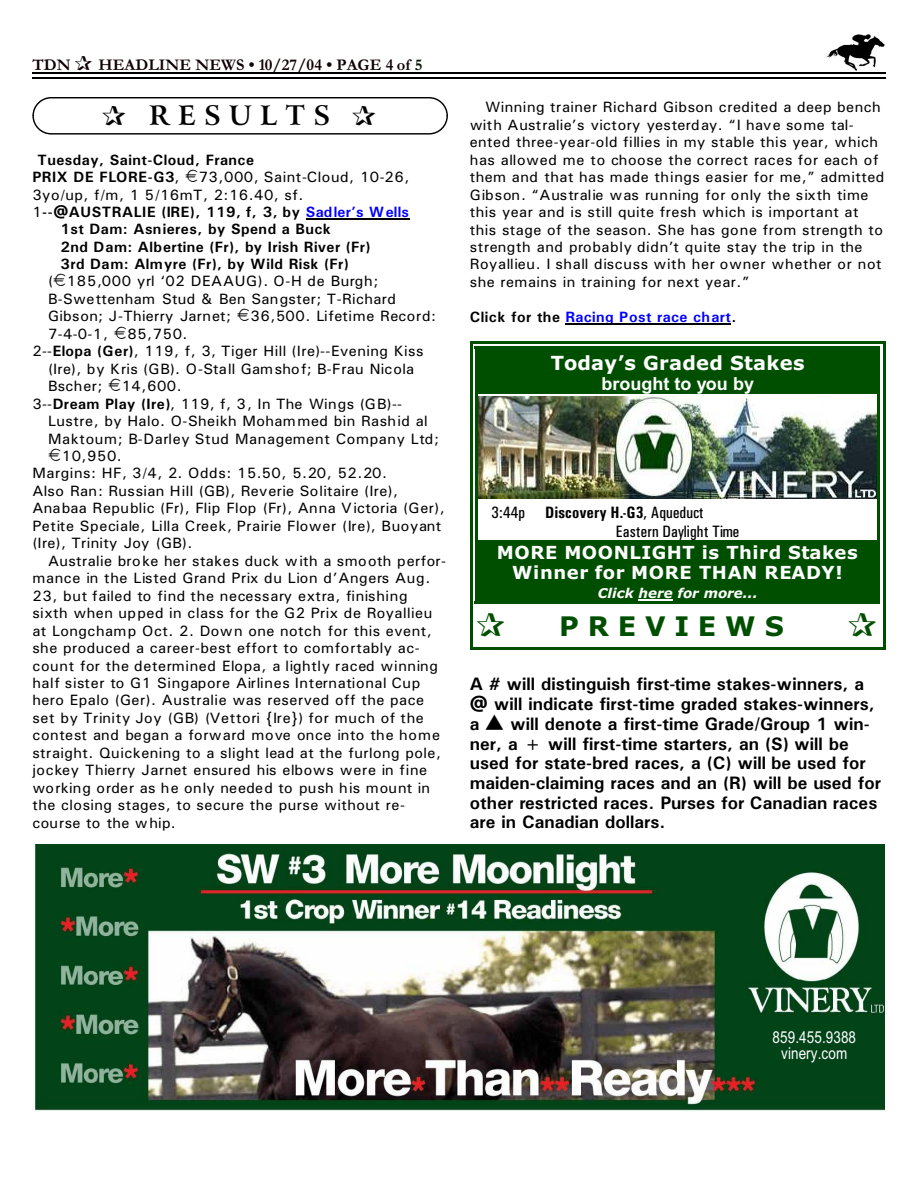
<style>
.page{position:relative;width:918px;height:1188px;background:#fff}
.page>*{position:absolute;margin:0;border:0;box-sizing:border-box;transform-origin:0 0}
.t1{font:700 27px "Verdana";letter-spacing:.325em;color:#004f00}
.t2{font:700 27px "Arrus BT";letter-spacing:.295em;color:#000}
.t3{font:700 19.5px "Verdana";letter-spacing:.015em;color:#fff}
.t4{font:700 18px/19.6px "Univers";color:#000}
.t5{font:700 18px/20.5px "Verdana";letter-spacing:.03em;color:#fff;text-align:center}
.t6{font:700 18px "Arial";color:#fff}
.t7{font:16.5px/18.8px "Univers Condensed";letter-spacing:.005em;color:#000}
.t8{font:700 16.5px "Garamond";letter-spacing:.005em;color:#0f0000}
.t9{font:16.5px/15.5px "Arial Narrow";letter-spacing:.005em;color:#fff;text-align:center}
.t10{font:15px/17.4px "Univers";letter-spacing:.03em;color:#000}
.t11{font:700 15px/17.4px "Univers";letter-spacing:.03em;color:#000}
.t12{font:15px "Univers";letter-spacing:.01em;color:#000}
.t13{font:15px "Univers";letter-spacing:.06em;color:#000}
.t14{font:700 15px "Univers";letter-spacing:.025em;color:#00f}
.t15{font:italic 700 13.5px "Verdana";color:#fff}
.s1{color:#001400}
.s2{font-weight:400}
.s3{color:#00f}
.s4{font-weight:700}
.s5{color:#000}
</style>
<div class="page">
<img style="left:826px;top:34px;width:59px;height:36px">
<hr style="left:32px;top:72px;width:853px;height:1px;background:#000">
<hr style="left:32px;top:77px;width:853px;height:2px;background:#000">
<img style="left:32px;top:844px;width:852px;height:267px">
<div style="left:32px;top:97px;width:416px;height:38px;border:1px solid #000;border-radius:18px"></div>
<img style="left:478px;top:397px;width:399px;height:102px">
<div style="left:478px;top:349px;width:399px;height:45px;background:#004f00"></div>
<div style="left:478px;top:540px;width:399px;height:60px;background:#004f00"></div>
<hr style="left:475px;top:346px;width:3px;height:257px;background:#004f00">
<hr style="left:878px;top:346px;width:2px;height:257px;background:#004f00">
<hr style="left:475px;top:346px;width:405px;height:3px;background:#004f00">
<hr style="left:475px;top:601px;width:405px;height:2px;background:#004f00">
<hr style="left:470px;top:341px;width:3px;height:309px;background:#004f00">
<hr style="left:883px;top:341px;width:2px;height:309px;background:#004f00">
<hr style="left:470px;top:341px;width:415px;height:3px;background:#004f00">
<hr style="left:470px;top:647px;width:415px;height:3px;background:#004f00">
<hr style="left:306px;top:219px;width:104px;height:1px;background:#000">
<hr style="left:565px;top:323px;width:166px;height:1px;background:#000">
<p class="t8" style="left:32px;top:59px;width:40px">TDN</p>
<p class="t8" style="left:98px;top:59px;width:325px">HEADLINE NEWS • 10/27/04 • PAGE 4 of <span class="s1">5</span></p>
<h1 class="t2" style="left:149px;top:105px;width:183px">RESULTS</h1>
<p class="t11" style="left:32px;top:152px;width:223px;text-indent:5px">Tuesday, Saint-Cloud, France<br>PRIX DE FLORE-G3<span class="s2">,</span></p>
<p class="t10" style="left:199px;top:170px;width:212px">73,000, Saint-Cloud, 10-26,</p>
<p class="t10" style="left:32px;top:187px;width:273px">3yo/up, f/m, 1 5/16mT, 2:16.40, sf.</p>
<p class="t11" style="left:32px;top:205px;width:378px"><span class="s2">1</span>--@AUSTRALIE (IRE), 119, f, 3, by <span class="s3">Sadler’s Wells</span></p>
<p class="t11" style="left:61px;top:222px;width:272px">1st Dam: Asnieres, by Spend a Buck</p>
<p class="t11" style="left:61px;top:239px;width:311px">2nd Dam: Albertine (Fr), by Irish River (Fr)</p>
<p class="t11" style="left:61px;top:256px;width:290px">3rd Dam: Almyre (Fr), by Wild Risk (Fr)</p>
<p class="t10" style="left:48px;top:274px;width:349px">( 185,000 yrl ‘02 DEAAUG). O-H de Burgh;<br>B-Swettenham Stud &amp; Ben Sangster; T-Richard<br>Gibson; J-Thierry Jarnet;</p>
<p class="t10" style="left:251px;top:309px;width:187px">36,500. Lifetime Record:</p>
<p class="t10" style="left:48px;top:326px;width:62px">7-4-0-1,</p>
<p class="t10" style="left:127px;top:326px;width:62px">85,750.</p>
<p class="t10" style="left:32px;top:344px;width:393px">2--<span class="s4">Elopa (Ger)</span>, 119, f, 3, Tiger Hill (Ire)--Evening Kiss</p>
<p class="t12" style="left:48px;top:363px;width:368px">(Ire), by Kris (GB). O-Stall Gamshof; B-Frau Nicola</p>
<p class="t10" style="left:48px;top:379px;width:56px">Bscher;</p>
<p class="t10" style="left:122px;top:379px;width:62px">14,600.</p>
<p class="t10" style="left:32px;top:396px;width:371px">3--<span class="s4">Dream Play (Ire)</span>, 119, f, 3, In The Wings (GB)--</p>
<p class="t10" style="left:48px;top:414px;width:381px">Lustre, by Halo. O-Sheikh Mohammed bin Rashid al</p>
<p class="t10" style="left:48px;top:431px;width:393px">Maktoum; B-Darley Stud Management Company Ltd;</p>
<p class="t10" style="left:62px;top:448px;width:62px">10,950.</p>
<p class="t10" style="left:32px;top:466px;width:356px">Margins: HF, 3/4, 2. Odds: 15.50, 5.20, 52.20.</p>
<p class="t10" style="left:32px;top:483px;width:367px">Also Ran: Russian Hill (GB), Reverie Solitaire (Ire),</p>
<p class="t10" style="left:32px;top:501px;width:414px">Anabaa Republic (Fr), Flip Flop (Fr), Anna Victoria (Ger),</p>
<p class="t10" style="left:32px;top:518px;width:411px">Petite Speciale, Lilla Creek, Prairie Flower (Ire), Buoyant</p>
<p class="t10" style="left:32px;top:536px;width:162px">(Ire), Trinity Joy (GB).</p>
<p class="t10" style="left:48px;top:553px;width:400px">Australie broke her stakes duck with a smooth perfor-</p>
<p class="t10" style="left:32px;top:571px;width:399px">mance in the Listed Grand Prix du Lion d’Angers Aug.</p>
<p class="t10" style="left:32px;top:588px;width:377px">23, but failed to find the necessary extra, finishing</p>
<p class="t10" style="left:32px;top:606px;width:401px">sixth when upped in class for the G2 Prix de Royallieu</p>
<p class="t10" style="left:32px;top:623px;width:401px">at Longchamp Oct. 2. Down one notch for this event,</p>
<p class="t10" style="left:32px;top:641px;width:389px">she produced a career-best effort to comfortably ac-</p>
<p class="t10" style="left:32px;top:658px;width:407px">count for the determined Elopa, a lightly raced winning</p>
<p class="t10" style="left:32px;top:675px;width:390px">half sister to G1 Singapore Airlines International Cup</p>
<p class="t10" style="left:32px;top:693px;width:393px">hero Epalo (Ger). Australie was reserved off the pace</p>
<p class="t10" style="left:32px;top:710px;width:393px">set by Trinity Joy (GB) (Vettori {Ire}) for much of the</p>
<p class="t13" style="left:32px;top:730px;width:409px">contest and began a forward move once into the home</p>
<p class="t10" style="left:32px;top:745px;width:410px">straight. Quickening to a slight lead at the furlong pole,</p>
<p class="t10" style="left:32px;top:763px;width:396px">jockey Thierry Jarnet ensured his elbows were in fine</p>
<p class="t12" style="left:32px;top:782px;width:399px">working order as he only needed to push his mount in</p>
<p class="t10" style="left:32px;top:798px;width:374px">the closing stages, to secure the purse without re-</p>
<p class="t10" style="left:32px;top:815px;width:145px">course to the whip.</p>
<p class="t10" style="left:470px;top:100px;width:416px;text-indent:16px">Winning trainer Richard Gibson credited a deep bench with Australie’s victory yesterday. “I have some tal&shy;ented three-year-old fillies in my stable this year, which has allowed me to choose the correct races for each of them and that has made things easier for me,” admitted Gibson. “Australie was running for only the sixth time this year and is still quite fresh which is important at this stage of the season. She has gone from strength to strength and probably didn’t quite stay the trip in the Royallieu. I shall discuss with her owner whether or not she remains in training for next year.”</p>
<p class="t14" style="left:470px;top:311px;width:268px"><span class="s5">Click for the</span> Racing Post race chart<span class="s5">.</span></p>
<h2 class="t3" style="left:551px;top:355px;width:255px">Today’s Graded Stakes</h2>
<p class="t6" style="left:602px;top:377px;width:154px">brought to you by</p>
<p class="t7" style="left:616px;top:504px;width:125px;text-indent:-124px">3:44p <span class="s4">Discovery H.-G3</span>, Aqueduct<br>Eastern Daylight Time</p>
<p class="t5" style="left:497px;top:543px;width:362px">MORE MOONLIGHT is Third Stakes<br>Winner for MORE THAN READY!</p>
<p class="t15" style="left:598px;top:588px;width:161px">Click here for more...</p>
<h1 class="t1" style="left:559px;top:616px;width:226px">PREVIEWS</h1>
<p class="t4" style="left:470px;top:676px;width:413px">A # will distinguish first-time stakes-winners, a @ will indicate first-time graded stakes-winners, a ▲ will denote a first-time Grade/Group 1 win&shy;ner, a + will first-time starters, an (S) will be used for state-bred races, a (C) will be used for maiden-claiming races and an (R) will be used for other restricted races. Purses for Canadian races are in Canadian dollars.</p>
<p class="t9" style="left:773px;top:1031px;width:85px">859.455.9388 vinery.com</p>
</div>
